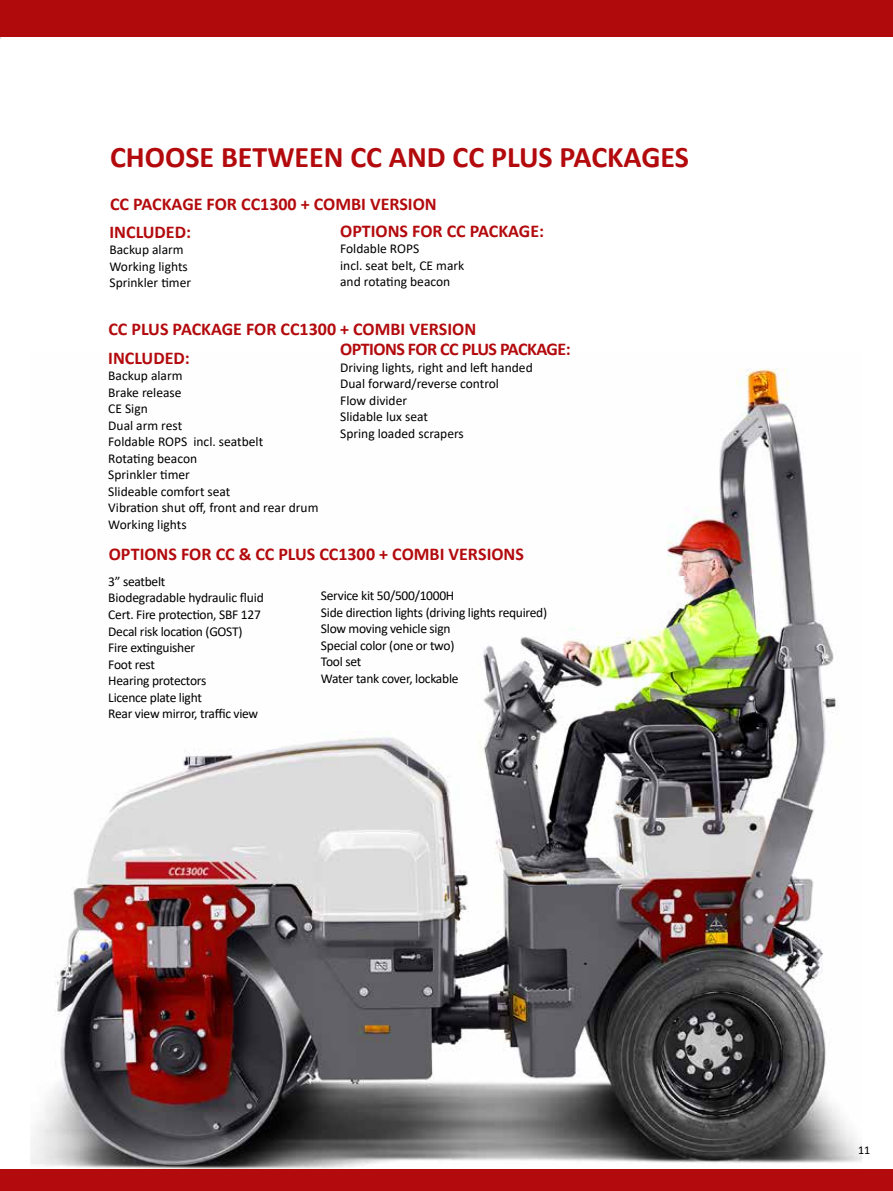
<style>
.page{position:relative;width:893px;height:1191px;background:#fff}
.page>*{position:absolute;margin:0;border:0;box-sizing:border-box;transform-origin:0 0}
.t1{font:700 30px "Calibri";color:#b30a0d}
.t2{font:700 18px/26.7px "Calibri";color:#b30a0d}
.t3{font:700 18px "Calibri";letter-spacing:-.03em;color:#b30a0d}
.t4{font:13.5px/16.5px "Calibri";letter-spacing:-.01em;color:#000}
.t5{font:12px "Calibri";color:#000}
</style>
<div class="page">
<img style="left:30px;top:368px;width:831px;height:801px">
<div style="left:0;top:1169px;width:893px;height:22px;background:#b30a0d"></div>
<svg style="left:0;top:0;width:1px;height:39px"></svg>
<div style="left:1px;top:0;width:892px;height:36px;background:#b00a0c"></div>
<h1 class="t1" style="left:110px;top:136px;width:580px">CHOOSE BETWEEN CC AND CC PLUS PACKAGES</h1>
<h2 class="t2" style="left:340px;top:190px;width:205px;text-indent:-230px">CC PACKAGE FOR CC1300 + COMBI VERSION<br>OPTIONS FOR CC PACKAGE:</h2>
<p class="t4" style="left:340px;top:240px;width:126px">Foldable ROPS<br>incl. seat belt, CE mark and rotating beacon</p>
<h2 class="t2" style="left:109px;top:218px;width:83px">INCLUDED:</h2>
<p class="t4" style="left:109px;top:241px;width:83px">Backup alarm<br>Working lights<br>Sprinkler timer</p>
<h2 class="t2" style="left:108px;top:315px;width:369px">CC PLUS PACKAGE FOR CC1300 + COMBI VERSION</h2>
<h2 class="t2" style="left:108px;top:344px;width:83px">INCLUDED:</h2>
<p class="t4" style="left:108px;top:367px;width:212px">Backup alarm<br>Brake release<br>CE Sign<br>Dual arm rest<br>Foldable ROPS incl. seatbelt<br>Rotating beacon<br>Sprinkler timer<br>Slideable comfort seat<br>Vibration shut off, front and rear drum<br>Working lights</p>
<h2 class="t3" style="left:340px;top:336px;width:232px">OPTIONS FOR CC PLUS PACKAGE:</h2>
<p class="t4" style="left:340px;top:359px;width:194px">Driving lights, right and left handed<br>Dual forward/reverse control<br>Flow divider<br>Slidable lux seat<br>Spring loaded scrapers</p>
<h2 class="t2" style="left:109px;top:540px;width:417px">OPTIONS FOR CC &amp; CC PLUS CC1300 + COMBI VERSIONS</h2>
<p class="t4" style="left:108px;top:573px;width:157px">3” seatbelt<br>Biodegradable hydraulic fluid<br>Cert. Fire protection, SBF 127<br>Decal risk location (GOST)<br>Fire extinguisher<br>Foot rest<br>Hearing protectors<br>Licence plate light<br>Rear view mirror, traffic view</p>
<p class="t4" style="left:321px;top:587px;width:228px">Service kit 50/500/1000H<br>Side direction lights (driving lights required)<br>Slow moving vehicle sign<br>Special color (one or two)<br>Tool set<br>Water tank cover, lockable</p>
<p class="t5" style="left:858px;top:1142px;width:14px">11</p>
</div>
